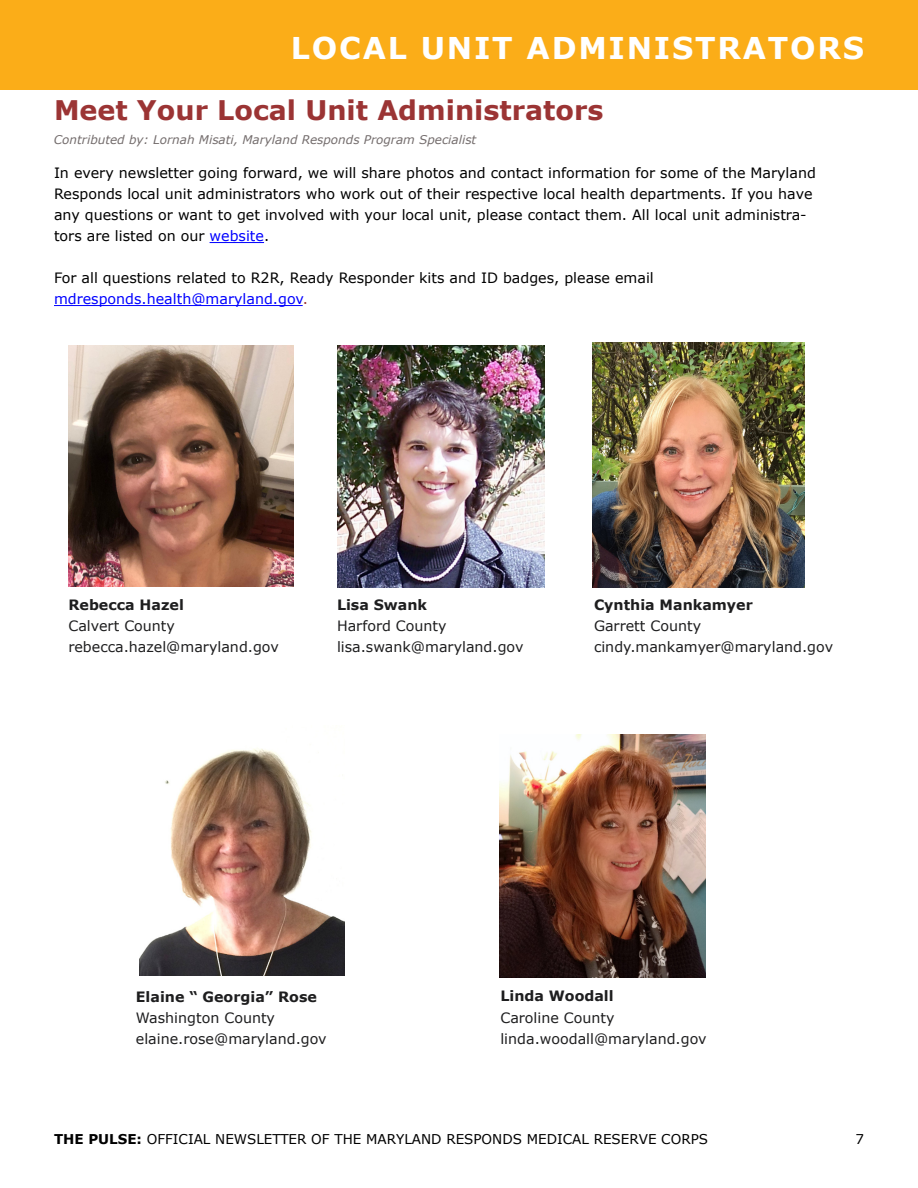
<style>
.page{position:relative;width:918px;height:1188px;background:#fff}
.page>*{position:absolute;margin:0;border:0;box-sizing:border-box;transform-origin:0 0}
.t1{font:700 30px "Verdana";letter-spacing:.06em;color:#fff}
.t2{font:700 27px "Verdana";color:#9b3434}
.t3{font:14.25px/21px "Verdana";color:#000}
.t4{font:14.25px/21px "Verdana";color:#1e1e1f}
.t5{font:700 14.25px "Verdana";color:#1e1e1f}
.t6{font:13.5px "Verdana";color:#000}
.t7{font:italic 12px "Verdana";color:#746d6d}
.s1{color:#00f}
.s2{color:#9b3434}
.s3{font-weight:700}
</style>
<div class="page">
<div style="left:0;top:0;width:918px;height:90px;background:#fbad18"></div>
<img style="left:68px;top:346px;width:225px;height:241px">
<img style="left:337px;top:346px;width:207px;height:241px">
<img style="left:592px;top:342px;width:213px;height:245px">
<img style="left:140px;top:748px;width:204px;height:228px">
<img style="left:499px;top:735px;width:206px;height:242px">
<hr style="left:210px;top:242px;width:54px;height:1px;background:#00f">
<hr style="left:54px;top:305px;width:249px;height:1px;background:#00f">
<h1 class="t1" style="left:291px;top:27px;width:575px">LOCAL UNIT ADMINISTRATORS</h1>
<h2 class="t2" style="left:54px;top:91px;width:551px">Meet Your Local Unit Administrators</h2>
<p class="t7" style="left:54px;top:131px;width:424px">Contributed by: Lornah Misati, Maryland Responds Program Specialist</p>
<p class="t3" style="left:54px;top:162px;width:763px">In every newsletter going forward, we will share photos and contact information for some of the Maryland Responds local unit administrators who work out of their respective local health departments. If you have any questions or want to get involved with your local unit, please contact them. All local unit administra&shy;tors are listed on our <span class="s1">website</span>.</p>
<p class="t3" style="left:54px;top:267px;width:601px">For all questions related to R2R, Ready Responder kits and ID badges, please email <span class="s1">mdresponds.health@maryland.gov</span><span class="s2">.</span></p>
<p class="t5" style="left:68px;top:595px;width:117px">Rebecca Hazel</p>
<p class="t4" style="left:68px;top:616px;width:212px">Calvert County rebecca.hazel@maryland.gov</p>
<p class="t5" style="left:337px;top:595px;width:92px">Lisa Swank</p>
<p class="t4" style="left:337px;top:616px;width:188px">Harford County lisa.swank@maryland.gov</p>
<p class="t5" style="left:594px;top:595px;width:160px">Cynthia Mankamyer</p>
<p class="t4" style="left:594px;top:616px;width:241px">Garrett County cindy.mankamyer@maryland.gov</p>
<p class="t5" style="left:136px;top:986px;width:183px">Elaine “ Georgia” Rose</p>
<p class="t4" style="left:136px;top:1007px;width:192px">Washington County elaine.rose@maryland.gov</p>
<p class="t5" style="left:500px;top:986px;width:115px">Linda Woodall</p>
<p class="t4" style="left:500px;top:1007px;width:208px">Caroline County linda.woodall@maryland.gov</p>
<p class="t6" style="left:54px;top:1130px;width:656px"><span class="s3">THE PULSE:</span> OFFICIAL NEWSLETTER OF THE MARYLAND RESPONDS MEDICAL RESERVE CORPS</p>
<p class="t6" style="left:855px;top:1130px;width:10px">7</p>
</div>
